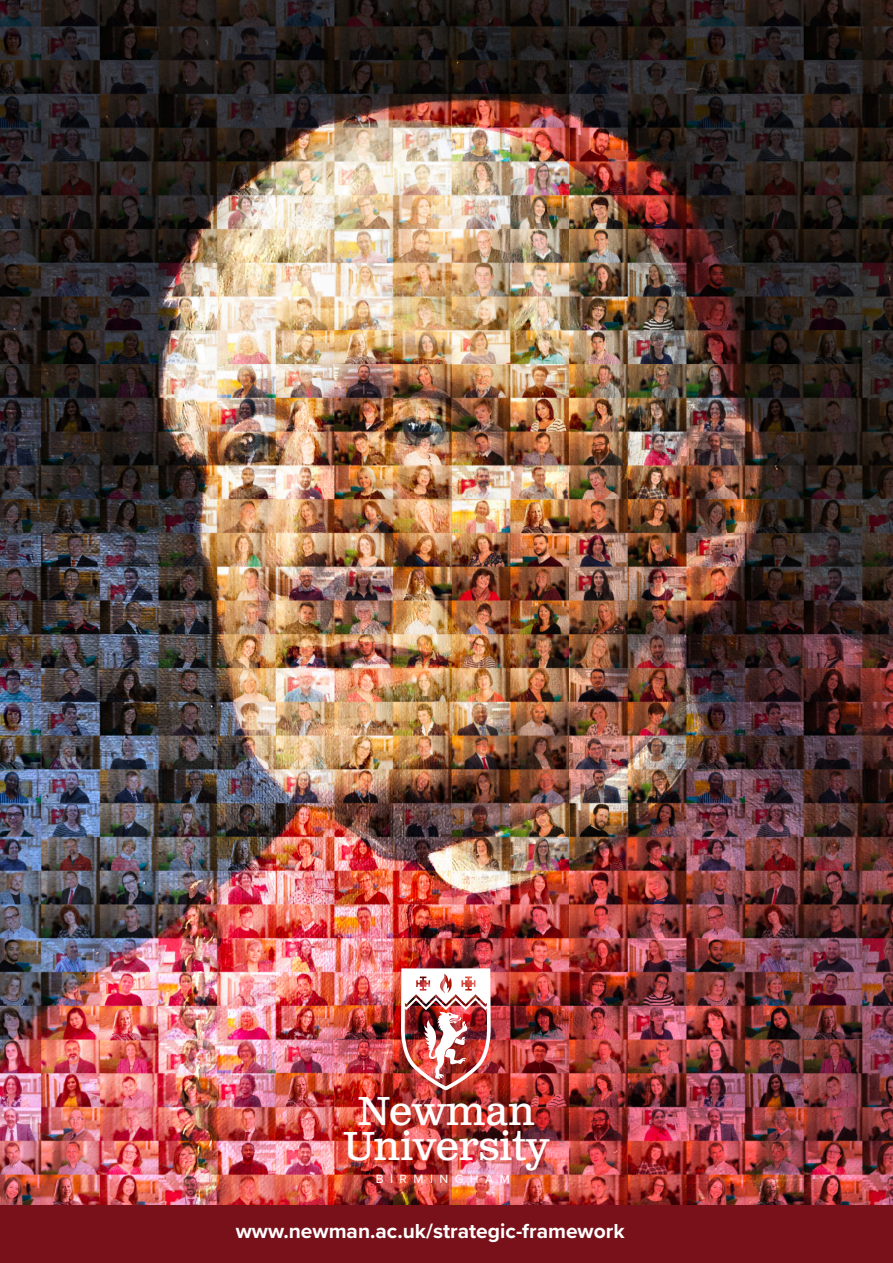
<style>
.page{position:relative;width:893px;height:1263px;background:#fff}
.page>*{position:absolute;margin:0;border:0;box-sizing:border-box;transform-origin:0 0}
.t1{font:40.5px/35.1px "Clarendon Text Pro";letter-spacing:-.005em;color:#fff;text-align:center}
.t2{font:700 21px "Proxima Nova";color:#fff}
.t3{font:12.45px "Proxima Nova";letter-spacing:.52em;color:#fff}
</style>
<div class="page">
<img style="left:0;top:0;width:893px;height:1205px">
<img style="left:400px;top:968px;width:92px;height:122px">
<div style="left:0;top:1205px;width:893px;height:58px;background:#79111b"></div>
<p class="t1" style="left:343px;top:1095px;width:207px">Newman<br>University</p>
<p class="t3" style="left:376px;top:1169px;width:135px">BIRMINGHAM</p>
<p class="t2" style="left:236px;top:1216px;width:390px">www.newman.ac.uk/strategic-framework</p>
</div>
